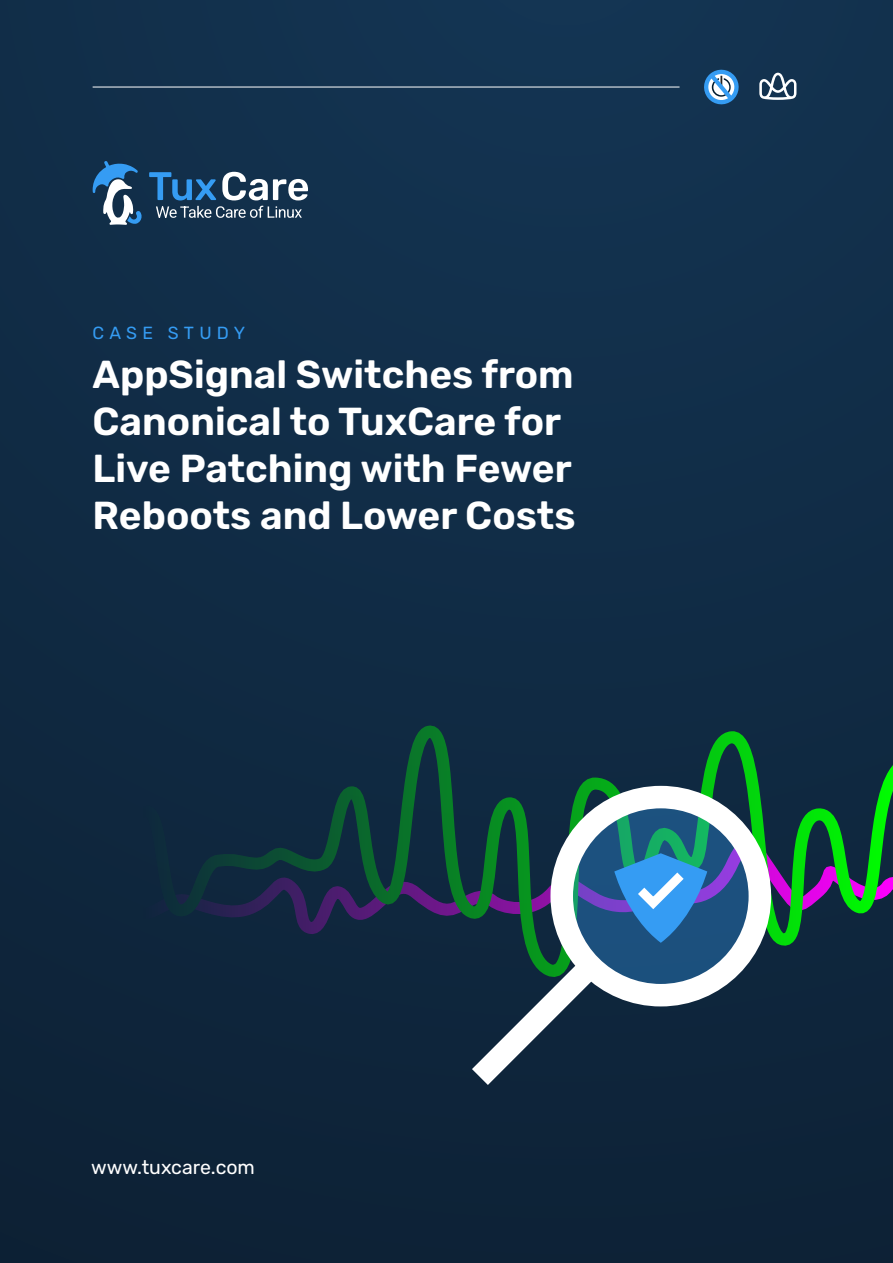
<style>
.page{position:relative;width:893px;height:1263px;background:#fff}
.page>*{position:absolute;margin:0;border:0;box-sizing:border-box;transform-origin:0 0}
.t1{font:600 39px/46.8px "Rubik";color:#fff}
.t2{font:19.5px "Rubik";color:#fff}
.t3{font:17.55px "Rubik";letter-spacing:.295em;color:#359cf3}
</style>
<div class="page">
<div style="left:0;top:0;width:893px;height:1263px;background:linear-gradient(to bottom,#133351,#0d2135)"></div>
<svg style="left:97px;top:726px;width:796px;height:251px;background:#14373f"></svg>
<svg style="left:562px;top:797px;width:198px;height:198px;fill:#1c517f"></svg>
<svg style="left:93px;top:161px;width:49px;height:64px"></svg>
<svg style="left:149px;top:172px;width:67px;height:28px;background:#1f588a"></svg>
<svg style="left:222px;top:172px;width:86px;height:28px"></svg>
<svg style="left:156px;top:206px;width:146px;height:12px;background:#54697d"></svg>
<svg style="left:702px;top:68px;width:39px;height:38px"></svg>
<hr style="left:93px;top:87px;width:586px;height:1px;background:#fff">
<svg style="left:759px;top:73px;width:37px;height:27px"></svg>
<div style="left:550px;top:786px;width:221px;height:220px;border:22px solid #fff;border-radius:50%"></div>
<svg style="left:448px;top:853px;width:259px;height:256px;background:#37586e"></svg>
<p class="t3" style="left:93px;top:323px;width:154px">CASE STUDY</p>
<p class="t1" style="left:93px;top:353px;width:484px">AppSignal Switches from<br>Canonical to TuxCare for<br>Live Patching with Fewer<br>Reboots and Lower Costs</p>
<p class="t2" style="left:91px;top:1156px;width:165px">www.tuxcare.com</p>
</div>
